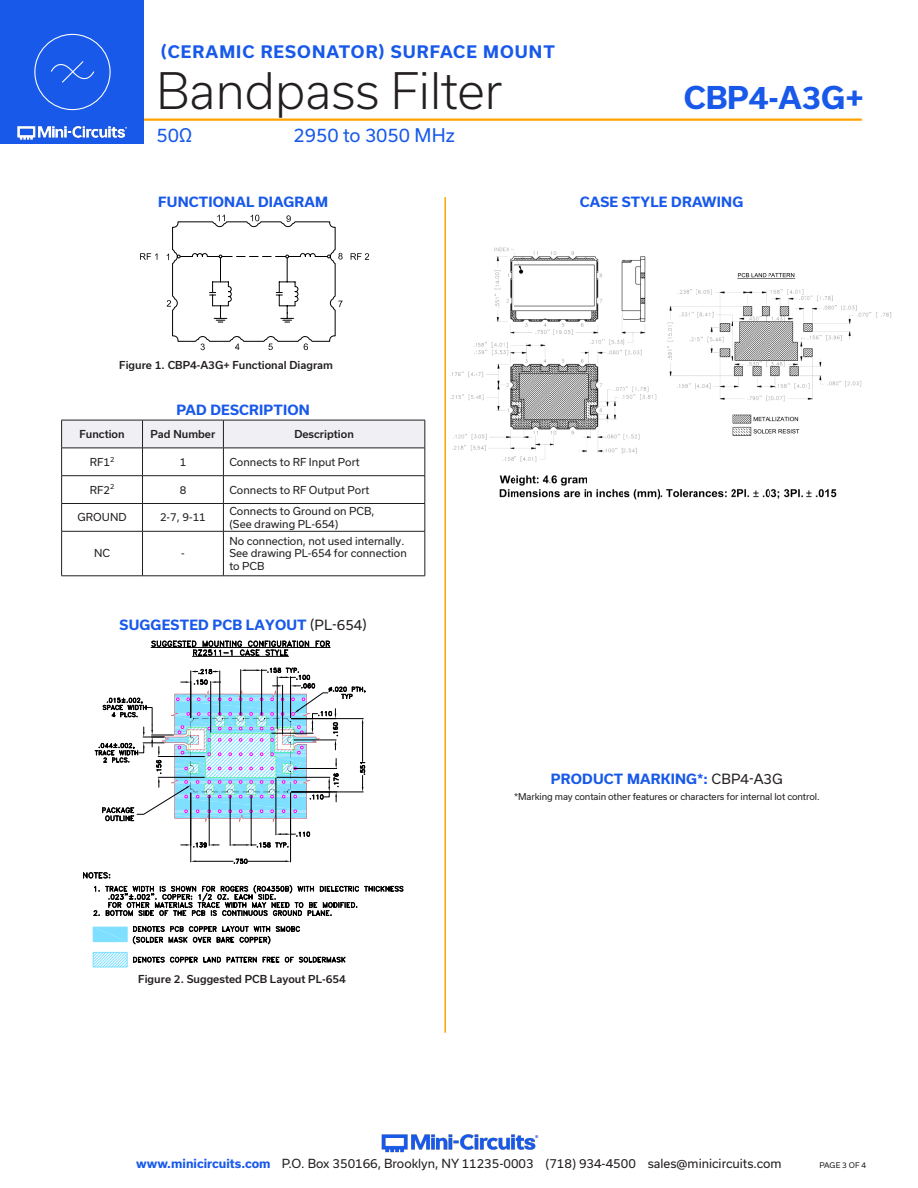
<style>
.page{position:relative;width:918px;height:1188px;background:#fff}
.page>*{position:absolute;margin:0;border:0;box-sizing:border-box;transform-origin:0 0}
.t1{font:300 48px "Usual";color:#231f20}
.t2{font:700 30px "Usual";color:#1859ea}
.t3{font:18px "Usual";color:#1859ea}
.t4{font:700 16.5px "Usual";letter-spacing:.065em;color:#1859ea}
.Demo_Board{font:700 13.5px "Usual";letter-spacing:.015em;color:#1859ea}
.Blue_Headers{font:700 13.5px "Usual";letter-spacing:.015em;color:#1859ea}
.t5{font:12px "Usual";color:#231f20}
.Table_Body_Left_Justified{font:10.5px/12.6px "Usual";color:#231f20}
.Figure_Title_Medium{font:500 10.5px "Usual";color:#231f20}
.Table_Header_Center{font:500 10.5px "Usual";color:#231f20}
.Table_Body_Center{font:10.5px "Usual";color:#231f20}
.Notes{font:9px "Usual";letter-spacing:-.01em;color:#231f20}
.t6{font:7.5px "Usual";color:#231f20}
.s1{font-weight:400;color:#231f20}
.s2{font-weight:700;color:#1859ea}
</style>
<div class="page">
<img style="left:381px;top:1134px;width:158px;height:19px">
<hr style="left:129px;top:118px;width:733px;height:3px;background:#ffa300">
<div style="left:0;top:0;width:144px;height:144px;background:#1859ea"></div>
<img style="left:17px;top:120px;width:128px;height:20px">
<svg style="left:61px;top:420px;width:365px;height:111px"></svg>
<hr style="left:61px;top:531px;width:82px;height:1px;background:#231f20">
<hr style="left:61px;top:531px;width:1px;height:45px;background:#231f20">
<hr style="left:143px;top:531px;width:80px;height:1px;background:#231f20">
<hr style="left:142px;top:531px;width:1px;height:45px;background:#231f20">
<hr style="left:223px;top:531px;width:202px;height:1px;background:#231f20">
<hr style="left:223px;top:531px;width:1px;height:45px;background:#231f20">
<hr style="left:425px;top:531px;width:1px;height:45px;background:#231f20">
<hr style="left:61px;top:576px;width:82px;height:1px;background:#231f20">
<hr style="left:143px;top:576px;width:80px;height:1px;background:#231f20">
<hr style="left:223px;top:576px;width:202px;height:1px;background:#231f20">
<img style="left:449px;top:247px;width:443px;height:253px">
<svg style="left:93px;top:927px;width:34px;height:15px"></svg>
<svg style="left:93px;top:952px;width:34px;height:15px"></svg>
<hr style="left:151px;top:647px;width:179px;height:1px;background:#000">
<svg style="left:316px;top:641px;width:14px;height:5px"></svg>
<hr style="left:193px;top:656px;width:96px;height:1px;background:#000">
<svg style="left:152px;top:641px;width:157px;height:15px"></svg>
<svg style="left:133px;top:957px;width:31px;height:6px"></svg>
<svg style="left:170px;top:957px;width:27px;height:6px"></svg>
<svg style="left:204px;top:957px;width:17px;height:5px"></svg>
<svg style="left:227px;top:957px;width:29px;height:6px"></svg>
<svg style="left:263px;top:957px;width:16px;height:6px"></svg>
<svg style="left:285px;top:957px;width:8px;height:5px"></svg>
<svg style="left:299px;top:957px;width:46px;height:6px"></svg>
<svg style="left:95px;top:886px;width:5px;height:6px"></svg>
<svg style="left:365px;top:886px;width:38px;height:6px"></svg>
<svg style="left:83px;top:872px;width:27px;height:7px"></svg>
<svg style="left:94px;top:911px;width:6px;height:5px"></svg>
<svg style="left:106px;top:885px;width:253px;height:31px"></svg>
<svg style="left:133px;top:926px;width:167px;height:18px"></svg>
<hr style="left:209px;top:796px;width:1px;height:50px;background:#000">
<svg style="left:181px;top:843px;width:38px;height:5px"></svg>
<hr style="left:191px;top:793px;width:1px;height:69px;background:#000">
<hr style="left:290px;top:793px;width:1px;height:69px;background:#000">
<hr style="left:196px;top:861px;width:37px;height:1px;background:#000">
<hr style="left:248px;top:861px;width:38px;height:1px;background:#000">
<svg style="left:234px;top:859px;width:13px;height:5px"></svg>
<hr style="left:230px;top:796px;width:1px;height:50px;background:#000">
<hr style="left:251px;top:796px;width:1px;height:50px;background:#000">
<svg style="left:230px;top:843px;width:40px;height:5px"></svg>
<svg style="left:276px;top:843px;width:13px;height:5px"></svg>
<hr style="left:276px;top:778px;width:1px;height:57px;background:#000">
<svg style="left:276px;top:832px;width:34px;height:5px"></svg>
<svg style="left:95px;top:668px;width:271px;height:154px"></svg>
<svg style="left:140px;top:253px;width:17px;height:7px"></svg>
<svg style="left:351px;top:253px;width:18px;height:7px"></svg>
<svg style="left:167px;top:215px;width:176px;height:135px"></svg>
<hr style="left:444px;top:197px;width:2px;height:836px;background:#ffa300">
<div style="left:34px;top:34px;width:77px;height:76px;border:1px solid #fff;border-radius:50%"></div>
<svg style="left:50px;top:61px;width:45px;height:22px"></svg>
<h3 class="t4" style="left:161px;top:42px;width:395px">(CERAMIC RESONATOR) SURFACE MOUNT</h3>
<h1 class="t1" style="left:156px;top:63px;width:348px">Bandpass Filter</h1>
<h3 class="t3" style="left:156px;top:125px;width:37px">50Ω</h3>
<h3 class="t3" style="left:293px;top:125px;width:163px">2950 to 3050 MHz</h3>
<h2 class="t2" style="left:684px;top:80px;width:182px">CBP4-A3G+</h2>
<p class="Blue_Headers" style="left:158px;top:194px;width:171px">FUNCTIONAL DIAGRAM</p>
<p class="Blue_Headers" style="left:580px;top:194px;width:165px">CASE STYLE DRAWING</p>
<p class="Figure_Title_Medium" style="left:119px;top:359px;width:215px">Figure 1. CBP4-A3G+ Functional Diagram</p>
<p class="Blue_Headers" style="left:177px;top:402px;width:135px">PAD DESCRIPTION</p>
<p class="Table_Header_Center" style="left:79px;top:428px;width:47px">Function</p>
<p class="Table_Header_Center" style="left:151px;top:428px;width:66px">Pad Number</p>
<p class="Table_Header_Center" style="left:294px;top:428px;width:61px">Description</p>
<p class="Table_Body_Center" style="left:90px;top:456px;width:26px">RF1<sup>2</sup></p>
<p class="Table_Body_Center" style="left:180px;top:456px;width:8px">1</p>
<p class="Table_Body_Left_Justified" style="left:229px;top:455px;width:132px">Connects to RF Input Port</p>
<p class="Table_Body_Center" style="left:90px;top:484px;width:26px">RF2<sup>2</sup></p>
<p class="Table_Body_Center" style="left:180px;top:484px;width:8px">8</p>
<p class="Table_Body_Left_Justified" style="left:229px;top:483px;width:141px">Connects to RF Output Port</p>
<p class="Table_Body_Center" style="left:78px;top:511px;width:51px">GROUND</p>
<p class="Table_Body_Center" style="left:160px;top:511px;width:47px">2-7, 9-11</p>
<p class="Table_Body_Left_Justified" style="left:229px;top:505px;width:147px">Connects to Ground on PCB,</p>
<p class="Table_Body_Left_Justified" style="left:229px;top:517px;width:111px">(See drawing PL-654)</p>
<p class="Table_Body_Center" style="left:94px;top:548px;width:17px">NC</p>
<p class="Table_Body_Center" style="left:181px;top:548px;width:5px">-</p>
<p class="Table_Body_Left_Justified" style="left:229px;top:535px;width:179px">No connection, not used internally.<br>See drawing PL-654 for connection to PCB</p>
<p class="Demo_Board" style="left:120px;top:617px;width:249px">SUGGESTED PCB LAYOUT <span class="s1">(PL-654)</span></p>
<p class="Figure_Title_Medium" style="left:138px;top:973px;width:209px">Figure 2. Suggested PCB Layout PL-654</p>
<p class="Demo_Board" style="left:551px;top:771px;width:233px">PRODUCT MARKING*: <span class="s1">CBP4-A3G</span></p>
<p class="Notes" style="left:514px;top:791px;width:307px">*Marking may contain other features or characters for internal lot control.</p>
<p class="t5" style="left:136px;top:1157px;width:647px"><span class="s2">www.minicircuits.com</span> P.O. Box 350166, Brooklyn, NY 11235-0003 (718) 934-4500 sales@minicircuits.com</p>
<p class="t6" style="left:819px;top:1161px;width:48px">PAGE 3 OF 4</p>
</div>
